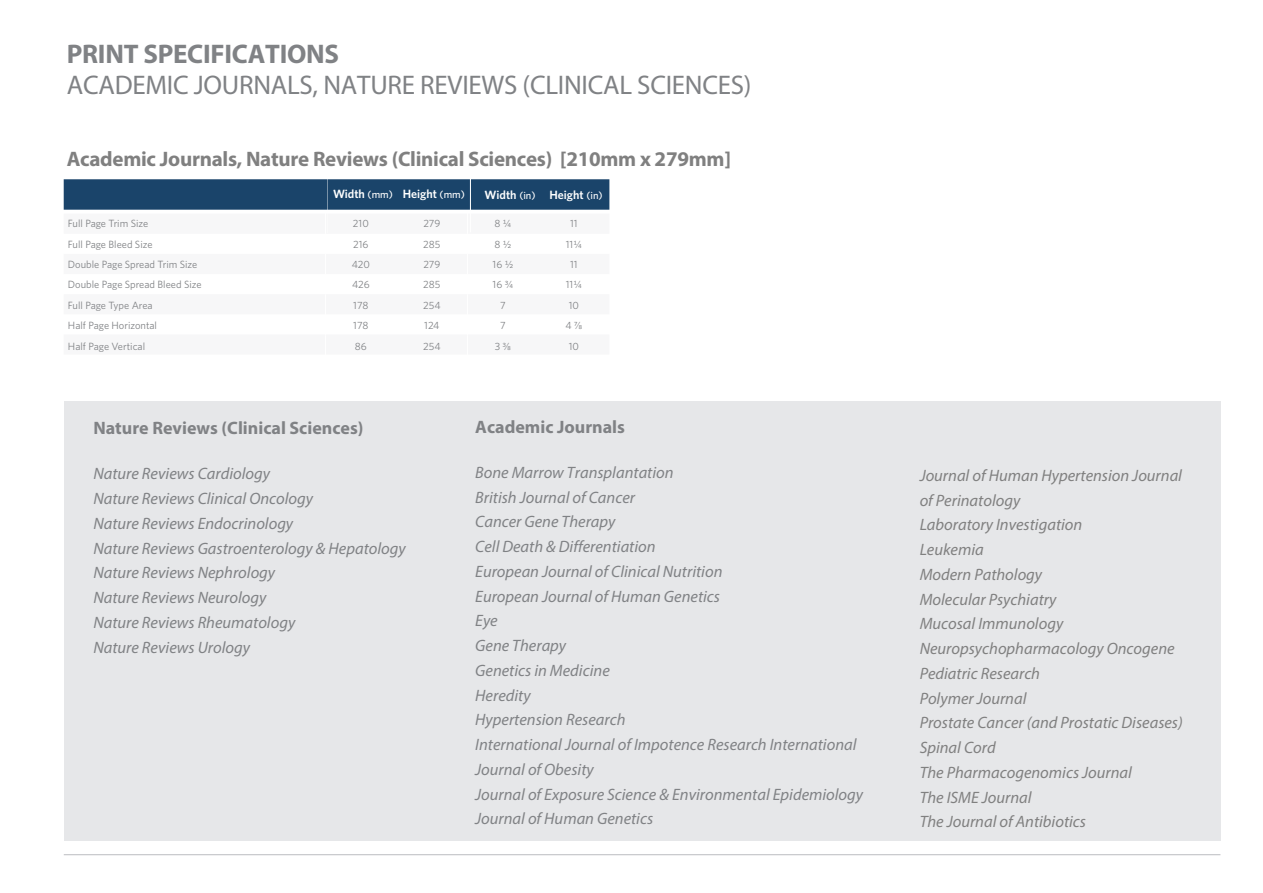
<style>
.page{position:relative;width:1263px;height:893px;background:#fff}
.page>*{position:absolute;margin:0;border:0;box-sizing:border-box;transform-origin:0 0}
.t1{font:27px "Myriad Pro";letter-spacing:-.01em;color:#808285}
.t2{font:700 27px "Myriad Pro";letter-spacing:-.01em;color:#808285}
.t3{font:700 21px "Myriad Pro";letter-spacing:-.015em;color:#808080}
.t4{font:700 18px "Myriad Pro";color:#808285}
.t5{font:italic 16.5px/24.8px "Myriad Pro";color:#808285}
.t6{font:italic 16.5px/24.8px "Myriad Pro";color:#808080}
.t7{font:600 12px "Whitney";color:#fff}
.Body_7{font:10.5px "Whitney";color:#808285}
.s1{font-weight:500;font-size:10.5px}
</style>
<div class="page">
<div style="left:64px;top:401px;width:1156px;height:439px;background:#e6e7e9"></div>
<hr style="left:64px;top:854px;width:1156px;height:1px;background:#bcbdc0">
<div style="left:64px;top:179px;width:545px;height:31px;background:#1a446a"></div>
<h1 class="t2" style="left:67px;top:37px;width:274px">PRINT SPECIFICATIONS</h1>
<h1 class="t1" style="left:67px;top:69px;width:686px">ACADEMIC JOURNALS, NATURE REVIEWS (CLINICAL SCIENCES)</h1>
<p class="t3" style="left:67px;top:145px;width:666px">Academic Journals, Nature Reviews (Clinical Sciences) [210mm x 279mm]</p>
<p class="t7" style="left:333px;top:186px;width:133px">Width <span class="s1">(mm)</span> Height <span class="s1">(mm)</span></p>
<p class="t7" style="left:484px;top:187px;width:53px">Width <span class="s1">(in)</span></p>
<p class="t7" style="left:549px;top:187px;width:55px">Height <span class="s1">(in)</span></p>
<p class="Body_7" style="left:68px;top:217px;width:82px">Full Page Trim Size</p>
<p class="Body_7" style="left:353px;top:217px;width:17px">210</p>
<p class="Body_7" style="left:423px;top:217px;width:19px">279</p>
<p class="Body_7" style="left:494px;top:217px;width:18px">8 ¼</p>
<p class="Body_7" style="left:570px;top:217px;width:9px">11</p>
<p class="Body_7" style="left:68px;top:237px;width:86px">Full Page Bleed Size</p>
<p class="Body_7" style="left:353px;top:237px;width:17px">216</p>
<p class="Body_7" style="left:423px;top:237px;width:19px">285</p>
<p class="Body_7" style="left:494px;top:237px;width:18px">8 ½</p>
<p class="Body_7" style="left:566px;top:237px;width:17px">11¼</p>
<p class="Body_7" style="left:68px;top:257px;width:131px">Double Page Spread Trim Size</p>
<p class="Body_7" style="left:352px;top:257px;width:20px">420</p>
<p class="Body_7" style="left:423px;top:257px;width:19px">279</p>
<p class="Body_7" style="left:493px;top:257px;width:22px">16 ½</p>
<p class="Body_7" style="left:570px;top:257px;width:9px">11</p>
<p class="Body_7" style="left:68px;top:278px;width:135px">Double Page Spread Bleed Size</p>
<p class="Body_7" style="left:352px;top:278px;width:19px">426</p>
<p class="Body_7" style="left:423px;top:278px;width:19px">285</p>
<p class="Body_7" style="left:493px;top:278px;width:22px">16 ¾</p>
<p class="Body_7" style="left:566px;top:278px;width:17px">11¼</p>
<p class="Body_7" style="left:68px;top:298px;width:86px">Full Page Type Area</p>
<p class="Body_7" style="left:353px;top:298px;width:17px">178</p>
<p class="Body_7" style="left:423px;top:298px;width:19px">254</p>
<p class="Body_7" style="left:500px;top:298px;width:7px">7</p>
<p class="Body_7" style="left:569px;top:298px;width:12px">10</p>
<p class="Body_7" style="left:68px;top:319px;width:91px">Half Page Horizontal</p>
<p class="Body_7" style="left:353px;top:319px;width:17px">178</p>
<p class="Body_7" style="left:424px;top:319px;width:17px">124</p>
<p class="Body_7" style="left:500px;top:319px;width:7px">7</p>
<p class="Body_7" style="left:565px;top:319px;width:19px">4 ⅞</p>
<p class="Body_7" style="left:68px;top:339px;width:79px">Half Page Vertical</p>
<p class="Body_7" style="left:355px;top:339px;width:13px">86</p>
<p class="Body_7" style="left:423px;top:339px;width:19px">254</p>
<p class="Body_7" style="left:495px;top:339px;width:18px">3 ⅜</p>
<p class="Body_7" style="left:569px;top:339px;width:12px">10</p>
<p class="t4" style="left:475px;top:415px;width:151px">Academic Journals</p>
<p class="t5" style="left:475px;top:460px;width:389px">Bone Marrow Transplantation<br>British Journal of Cancer<br>Cancer Gene Therapy<br>Cell Death &amp; Differentiation<br>European Journal of Clinical Nutrition<br>European Journal of Human Genetics<br>Eye<br>Gene Therapy<br>Genetics in Medicine<br>Heredity<br>Hypertension Research<br>International Journal of Impotence Research International<br>Journal of Obesity<br>Journal of Exposure Science &amp; Environmental Epidemiology<br>Journal of Human Genetics</p>
<p class="t4" style="left:93px;top:416px;width:272px">Nature Reviews (Clinical Sciences)</p>
<p class="t5" style="left:93px;top:461px;width:314px">Nature Reviews Cardiology<br>Nature Reviews Clinical Oncology<br>Nature Reviews Endocrinology<br>Nature Reviews Gastroenterology &amp; Hepatology<br>Nature Reviews Nephrology<br>Nature Reviews Neurology<br>Nature Reviews Rheumatology<br>Nature Reviews Urology</p>
<p class="t6" style="left:920px;top:463px;width:265px">Journal of Human Hypertension Journal of Perinatology<br>Laboratory Investigation<br>Leukemia<br>Modern Pathology<br>Molecular Psychiatry<br>Mucosal Immunology<br>Neuropsychopharmacology Oncogene<br>Pediatric Research<br>Polymer Journal<br>Prostate Cancer (and Prostatic Diseases)<br>Spinal Cord<br>The Pharmacogenomics Journal<br>The ISME Journal<br>The Journal of Antibiotics</p>
</div>
